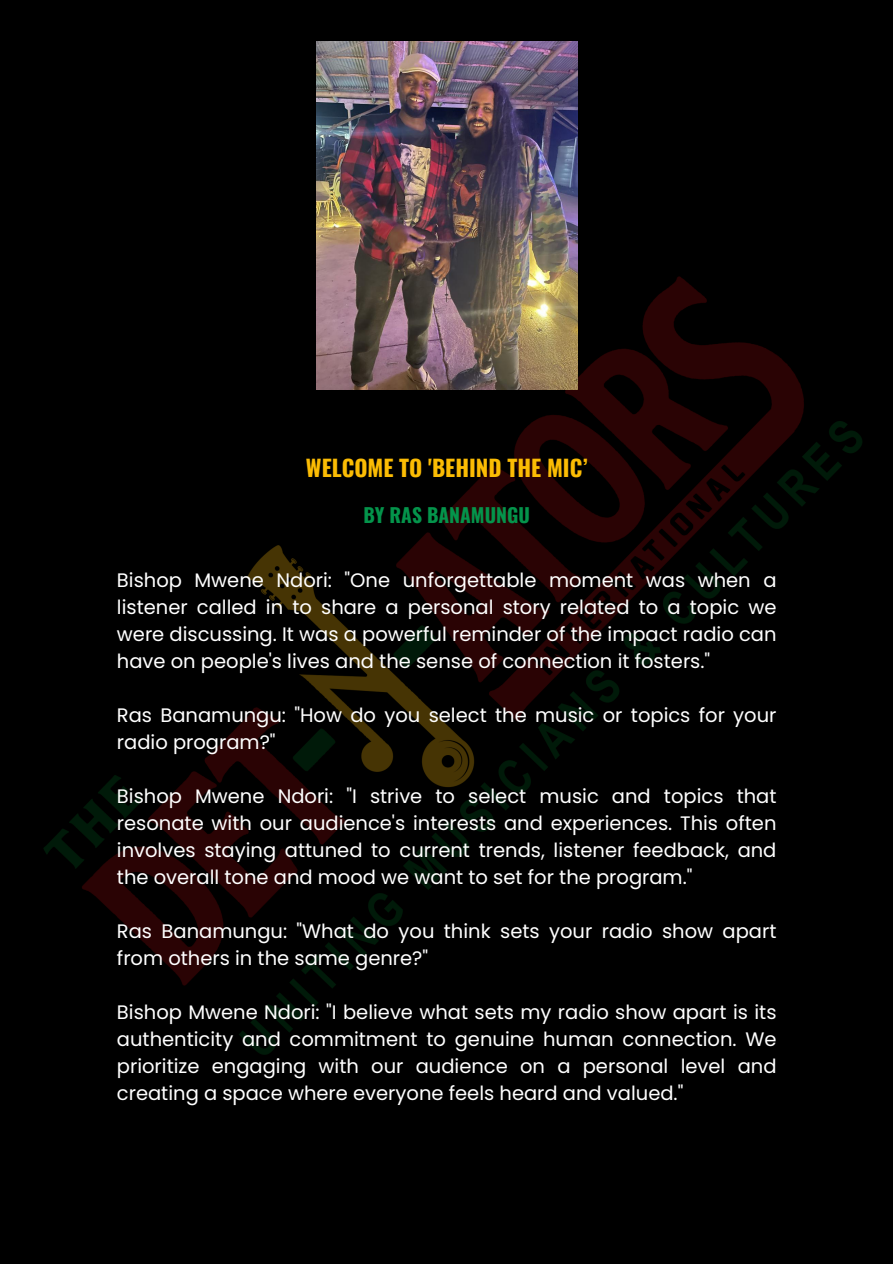
<style>
.page{position:relative;width:893px;height:1264px;background:#fff}
.page>*{position:absolute;margin:0;border:0;box-sizing:border-box;transform-origin:0 0}
.t1{font:700 22.5px "Oswald";color:#fbbc04}
.t2{font:19.5px/27px "Poppins";color:#fff;text-align:justify}
.t3{font:700 19.5px "Oswald";color:#04944b}
</style>
<div class="page">
<img style="left:0;top:0;width:892px;height:1263px">
<img style="left:316px;top:42px;width:261px;height:347px">
<p class="t1" style="left:306px;top:450px;width:283px">WELCOME TO 'BEHIND THE MIC’</p>
<p class="t3" style="left:363px;top:499px;width:168px">BY RAS BANAMUNGU</p>
<p class="t2" style="left:117px;top:566px;width:661px">Bishop Mwene Ndori: "One unforgettable moment was when a listener called in to share a personal story related to a topic we were discussing. It was a powerful reminder of the impact radio can have on people's lives and the sense of connection it fosters."</p>
<h1 class="t2" style="left:117px;top:701px;width:661px">Ras Banamungu: "How do you select the music or topics for your radio program?"</h1>
<h2 class="t2" style="left:117px;top:782px;width:661px">Bishop Mwene Ndori: "I strive to select music and topics that resonate with our audience's interests and experiences. This often involves staying attuned to current trends, listener feedback, and the overall tone and mood we want to set for the program."</h2>
<p class="t2" style="left:117px;top:917px;width:661px">Ras Banamungu: "What do you think sets your radio show apart from others in the same genre?"</p>
<p class="t2" style="left:117px;top:998px;width:661px">Bishop Mwene Ndori: "I believe what sets my radio show apart is its authenticity and commitment to genuine human connection. We prioritize engaging with our audience on a personal level and creating a space where everyone feels heard and valued."</p>
</div>
